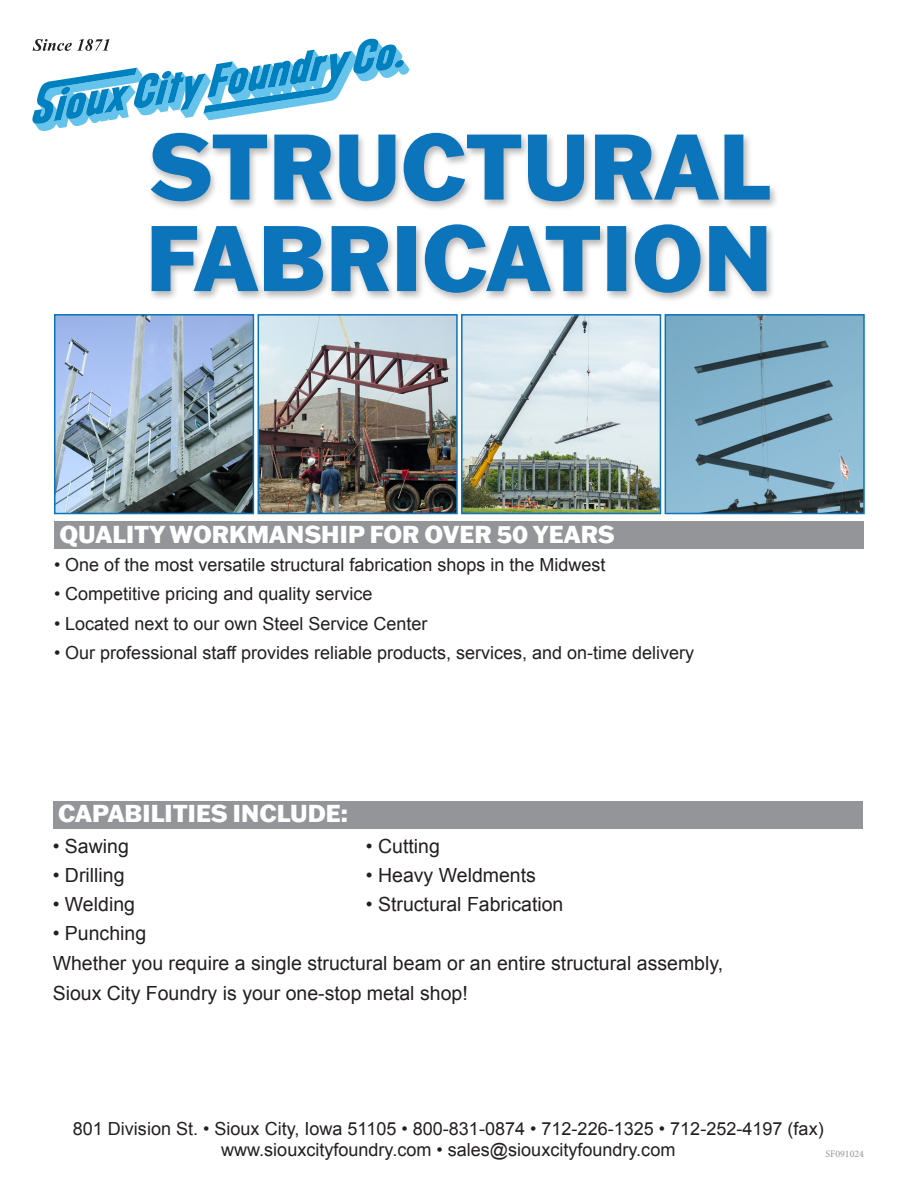
<style>
.page{position:relative;width:918px;height:1188px;background:#fff}
.page>*{position:absolute;margin:0;border:0;box-sizing:border-box;transform-origin:0 0}
.t1{font:800 90.9px "Franklin Gothic ATF";color:#0b74ba}
.t2{font:800 24px "Franklin Gothic ATF";color:#fff}
.t3{font:19.5px/29.1px "Arial";color:#231f20}
.t4{font:18px "Arial";color:#231f20}
.t5{font:9.9px "Minion Pro";color:#939598}
</style>
<div class="page">
<div style="left:147px;top:131px;width:632px;height:172px;background:#231f20;opacity:.33"></div>
<svg style="left:32px;top:38px;width:378px;height:94px"></svg>
<img style="left:464px;top:317px;width:194px;height:194px">
<div style="left:461px;top:314px;width:200px;height:200px;border:2px solid #0b74ba"></div>
<img style="left:57px;top:317px;width:194px;height:194px">
<div style="left:54px;top:314px;width:200px;height:200px;border:2px solid #0b74ba"></div>
<img style="left:261px;top:317px;width:194px;height:194px">
<div style="left:258px;top:314px;width:200px;height:200px;border:2px solid #0b74ba"></div>
<img style="left:668px;top:317px;width:194px;height:194px">
<div style="left:665px;top:314px;width:200px;height:200px;border:2px solid #0b74ba"></div>
<div style="left:54px;top:521px;width:810px;height:28px;background:#939598"></div>
<div style="left:53px;top:801px;width:810px;height:28px;background:#939598"></div>
<p class="t1" style="left:149px;top:106px;width:624px">STRUCTURAL</p>
<p class="t1" style="left:146px;top:197px;width:628px">FABRICATION</p>
<p class="t2" style="left:59px;top:518px;width:557px">QUALITY WORKMANSHIP FOR OVER 50 YEARS</p>
<p class="t4" style="left:54px;top:553px;width:553px">• One of the most versatile structural fabrication shops in the Midwest</p>
<p class="t4" style="left:54px;top:582px;width:320px">• Competitive pricing and quality service</p>
<p class="t4" style="left:54px;top:611px;width:375px">• Located next to our own Steel Service Center</p>
<p class="t4" style="left:54px;top:641px;width:642px">• Our professional staff provides reliable products, services, and on-time delivery</p>
<p class="t2" style="left:58px;top:798px;width:292px">CAPABILITIES INCLUDE:</p>
<p class="t3" style="left:53px;top:832px;width:78px">• Sawing</p>
<p class="t3" style="left:53px;top:861px;width:73px">• Drilling</p>
<p class="t3" style="left:53px;top:890px;width:84px">• Welding</p>
<p class="t3" style="left:53px;top:919px;width:95px">• Punching</p>
<p class="t3" style="left:366px;top:832px;width:76px">• Cutting</p>
<p class="t3" style="left:366px;top:861px;width:172px">• Heavy Weldments</p>
<p class="t3" style="left:366px;top:890px;width:199px">• Structural Fabrication</p>
<p class="t3" style="left:53px;top:949px;width:672px">Whether you require a single structural beam or an entire structural assembly,<br>Sioux City Foundry is your one-stop metal shop!</p>
<p class="t4" style="left:73px;top:1116px;width:752px">801 Division St. • Sioux City, Iowa 51105 • 800-831-0874 • 712-226-1325 • 712-252-4197 (fax)</p>
<p class="t4" style="left:221px;top:1138px;width:456px">www.siouxcityfoundry.com • sales@siouxcityfoundry.com</p>
<p class="t5" style="left:826px;top:1147px;width:40px">SF091024</p>
</div>
